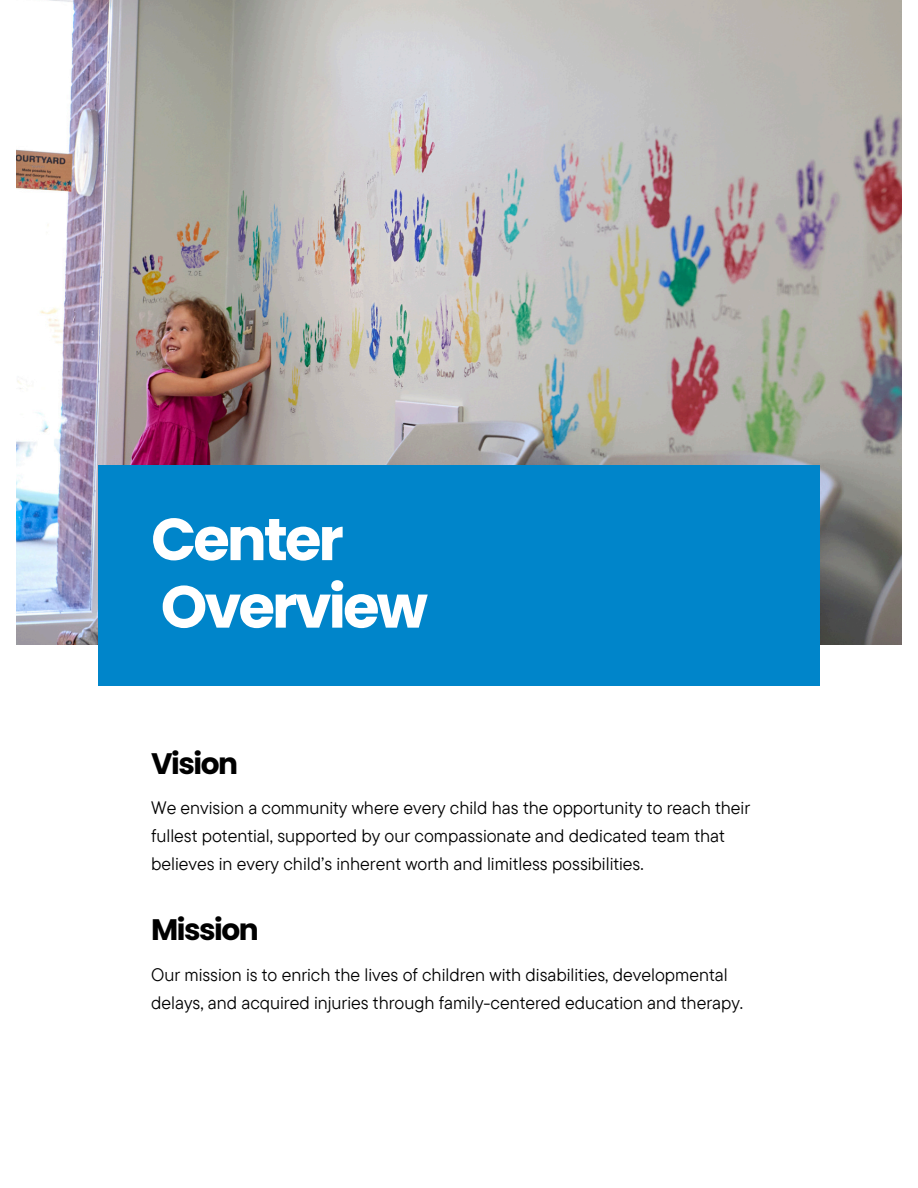
<style>
.page{position:relative;width:918px;height:1188px;background:#fff}
.page>*{position:absolute;margin:0;border:0;box-sizing:border-box;transform-origin:0 0}
.t1{font:700 59.25px/67.5px "Poppins";letter-spacing:-.05em;color:#fff}
.t2{font:700 29.7px "Poppins";letter-spacing:-.05em;color:#000}
.t3{font:18px/28.2px "TT Commons Pro";color:#000}
</style>
<div class="page">
<img style="left:17px;top:0;width:884px;height:645px">
<div style="left:98px;top:465px;width:721px;height:220px;background:#0085ca"></div>
<h1 class="t1" style="left:151px;top:506px;width:278px">Center<br>Overview</h1>
<p class="t2" style="left:151px;top:742px;width:89px">Vision</p>
<p class="t3" style="left:151px;top:793px;width:601px">We envision a community where every child has the opportunity to reach their fullest potential, supported by our compassionate and dedicated team that believes in every child’s inherent worth and limitless possibilities.</p>
<h2 class="t2" style="left:151px;top:908px;width:109px">Mission</h2>
<h2 class="t3" style="left:151px;top:960px;width:594px">Our mission is to enrich the lives of children with disabilities, developmental delays, and acquired injuries through family-centered education and therapy.</h2>
</div>
